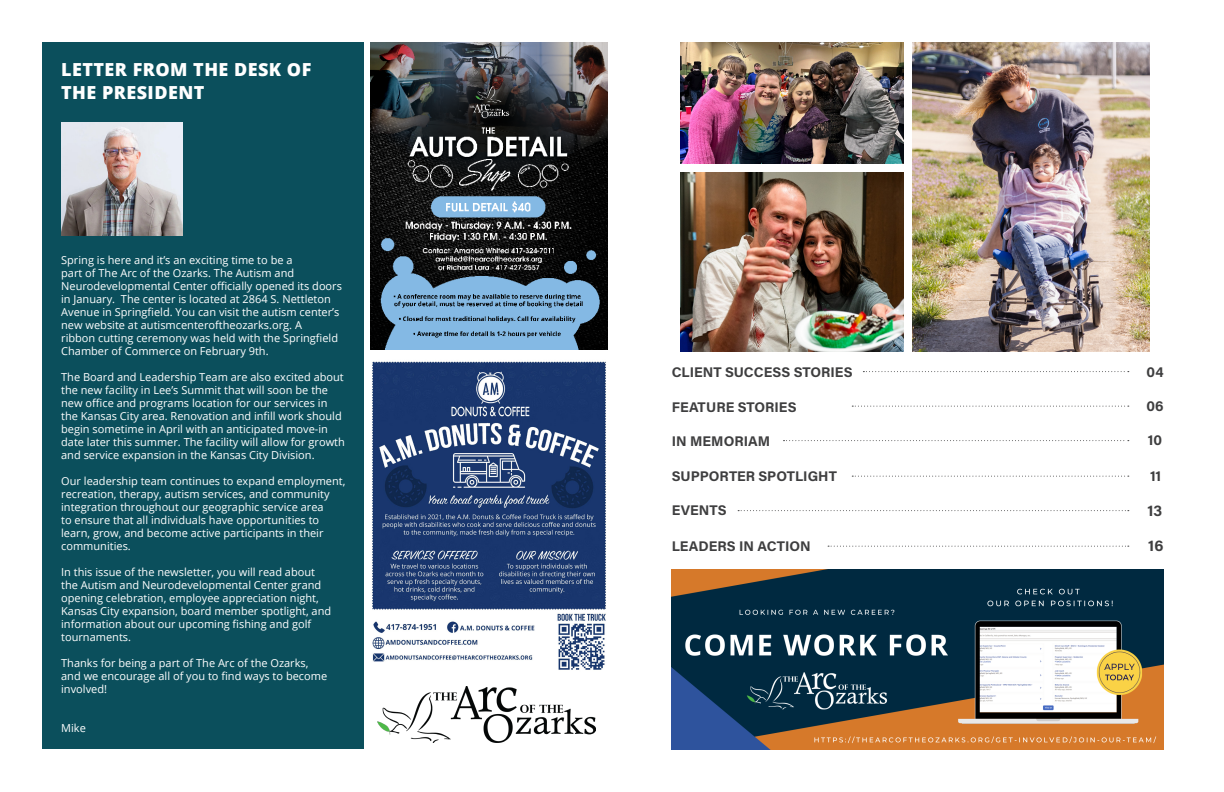
<style>
.page{position:relative;width:1224px;height:792px;background:#fff}
.page>*{position:absolute;margin:0;border:0;box-sizing:border-box;transform-origin:0 0}
.t1{font:800 18px/23px "Open Sans";letter-spacing:.025em;color:#fff}
.Quote_centered{font:15px "Acumin Variable Concept";color:#3e3e3f}
.Quote_centered-2{font:14px "Acumin Variable Concept";color:#3e3e3f}
.t2{font:11px/13px "Open Sans";color:#fff}
</style>
<div class="page">
<img style="left:372px;top:361px;width:234px;height:309px">
<img style="left:680px;top:43px;width:223px;height:121px">
<img style="left:680px;top:172px;width:223px;height:180px">
<div style="left:43px;top:43px;width:321px;height:706px;background:#0b4f5c"></div>
<img style="left:61px;top:122px;width:122px;height:113px">
<img style="left:371px;top:43px;width:237px;height:306px">
<img style="left:912px;top:43px;width:237px;height:309px">
<svg style="left:863px;top:371px;width:266px;height:1px"></svg>
<img style="left:672px;top:569px;width:492px;height:180px">
<svg style="left:852px;top:406px;width:277px;height:1px"></svg>
<svg style="left:784px;top:440px;width:345px;height:1px"></svg>
<svg style="left:852px;top:476px;width:277px;height:1px"></svg>
<svg style="left:738px;top:510px;width:391px;height:1px"></svg>
<svg style="left:828px;top:546px;width:301px;height:1px"></svg>
<img style="left:378px;top:686px;width:217px;height:57px">
<p class="t1" style="left:61px;top:57px;width:252px">LETTER FROM THE DESK OF<br>THE PRESIDENT</p>
<p class="t2" style="left:61px;top:254px;width:282px">Spring is here and it’s an exciting time to be a<br>part of The Arc of the Ozarks. The Autism and Neurodevelopmental Center officially opened its doors in January. The center is located at 2864 S. Nettleton Avenue in Springfield. You can visit the autism center’s new website at autismcenteroftheozarks.org. A<br>ribbon cutting ceremony was held with the Springfield Chamber of Commerce on February 9th.</p>
<p class="t2" style="left:61px;top:371px;width:285px">The Board and Leadership Team are also excited about the new facility in Lee’s Summit that will soon be the new office and programs location for our services in the Kansas City area. Renovation and infill work should begin sometime in April with an anticipated move-in date later this summer. The facility will allow for growth and service expansion in the Kansas City Division.</p>
<p class="t2" style="left:61px;top:475px;width:286px">Our leadership team continues to expand employment, recreation, therapy, autism services, and community integration throughout our geographic service area<br>to ensure that all individuals have opportunities to learn, grow, and become active participants in their communities.</p>
<p class="t2" style="left:61px;top:566px;width:272px">In this issue of the newsletter, you will read about the Autism and Neurodevelopmental Center grand opening celebration, employee appreciation night, Kansas City expansion, board member spotlight, and information about our upcoming fishing and golf tournaments.</p>
<p class="t2" style="left:61px;top:657px;width:268px">Thanks for being a part of The Arc of the Ozarks, and we encourage all of you to find ways to become involved!</p>
<p class="t2" style="left:61px;top:722px;width:26px">Mike</p>
<p class="Quote_centered-2" style="left:672px;top:363px;width:182px">CLIENT SUCCESS STORIES</p>
<p class="Quote_centered-2" style="left:672px;top:397px;width:126px">FEATURE STORIES</p>
<p class="Quote_centered-2" style="left:672px;top:432px;width:100px">IN MEMORIAM</p>
<p class="Quote_centered-2" style="left:672px;top:466px;width:167px">SUPPORTER SPOTLIGHT</p>
<p class="Quote_centered-2" style="left:672px;top:501px;width:57px">EVENTS</p>
<p class="Quote_centered-2" style="left:672px;top:536px;width:140px">LEADERS IN ACTION</p>
<p class="Quote_centered-2" style="left:1147px;top:363px;width:19px">04</p>
<p class="Quote_centered-2" style="left:1146px;top:396px;width:19px">06</p>
<p class="Quote_centered-2" style="left:1148px;top:431px;width:16px">10</p>
<p class="Quote_centered-2" style="left:1150px;top:466px;width:13px">11</p>
<p class="Quote_centered" style="left:1148px;top:500px;width:16px">13</p>
<p class="Quote_centered" style="left:1148px;top:535px;width:17px">16</p>
</div>
